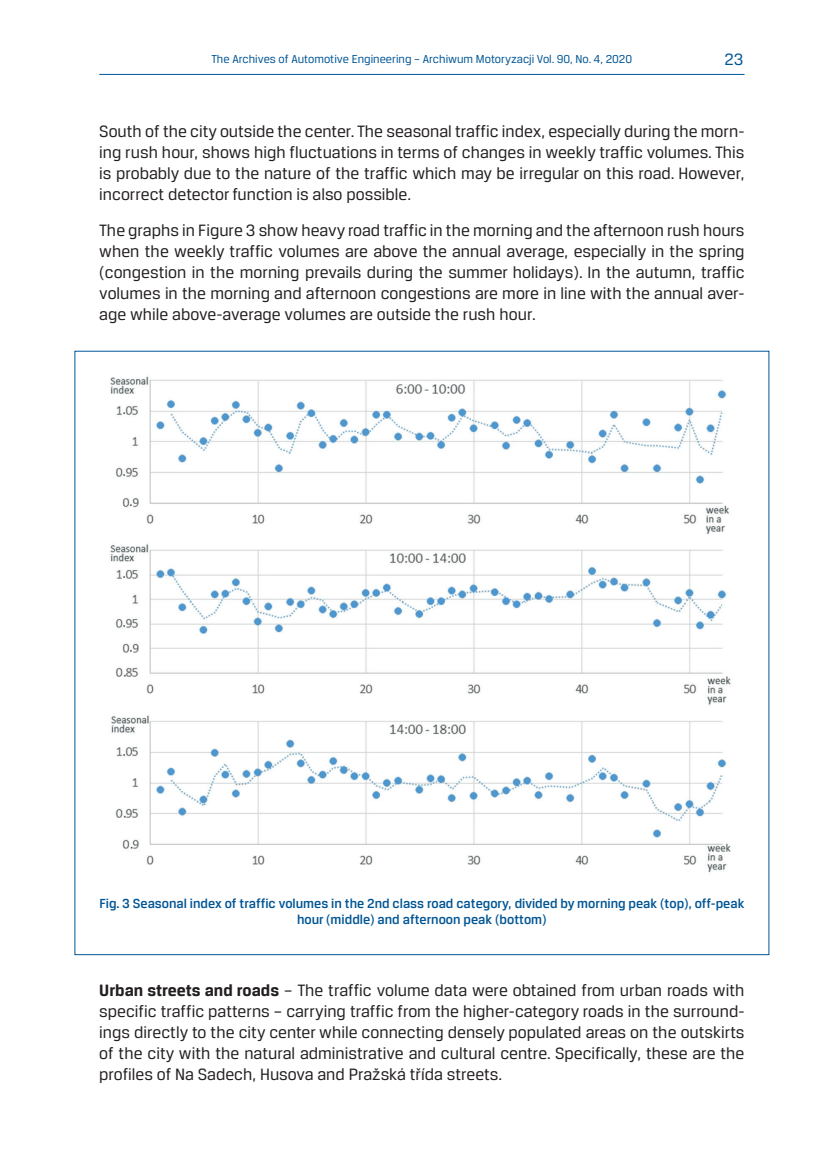
<style>
.page{position:relative;width:819px;height:1161px;background:#fff}
.page>*{position:absolute;margin:0;border:0;box-sizing:border-box;transform-origin:0 0}
.t1{font:17.5px/21px "Breuer Text";color:#231f20;text-align:justify}
.t2{font:17.5px "Breuer Text";color:#005595}
.t3{font:500 14px/16.8px "Breuer Text";color:#005595;text-align:center}
.t4{font:12.25px "Breuer Text";color:#005595}
.s1{font-weight:700}
</style>
<div class="page">
<hr style="left:99px;top:74px;width:645px;height:1px;background:#005595">
<img style="left:110px;top:376px;width:621px;height:497px">
<p class="t4" style="left:211px;top:52px;width:422px">The Archives of Automotive Engineering – Archiwum Motoryzacji Vol. 90, No. 4, 2020</p>
<p class="t2" style="left:724px;top:50px;width:20px">23</p>
<p class="t1" style="left:99px;top:121px;width:646px">South of the city outside the center. The seasonal traffic index, especially during the morn&shy;ing rush hour, shows high fluctuations in terms of changes in weekly traffic volumes. This is probably due to the nature of the traffic which may be irregular on this road. However, incorrect detector function is also possible.</p>
<p class="t1" style="left:99px;top:220px;width:646px">The graphs in Figure 3 show heavy road traffic in the morning and the afternoon rush hours when the weekly traffic volumes are above the annual average, especially in the spring (congestion in the morning prevails during the summer holidays). In the autumn, traffic volumes in the morning and afternoon congestions are more in line with the annual aver&shy;age while above-average volumes are outside the rush hour.</p>
<p class="t3" style="left:99px;top:894px;width:646px">Fig. 3 Seasonal index of traffic volumes in the 2nd class road category, divided by morning peak (top), off-peak hour (middle) and afternoon peak (bottom)</p>
<p class="t1" style="left:99px;top:980px;width:646px"><span class="s1">Urban streets and roads</span> – The traffic volume data were obtained from urban roads with specific traffic patterns – carrying traffic from the higher-category roads in the surround&shy;ings directly to the city center while connecting densely populated areas on the outskirts of the city with the natural administrative and cultural centre. Specifically, these are the profiles of Na Sadech, Husova and Pražská třída streets.</p>
</div>
